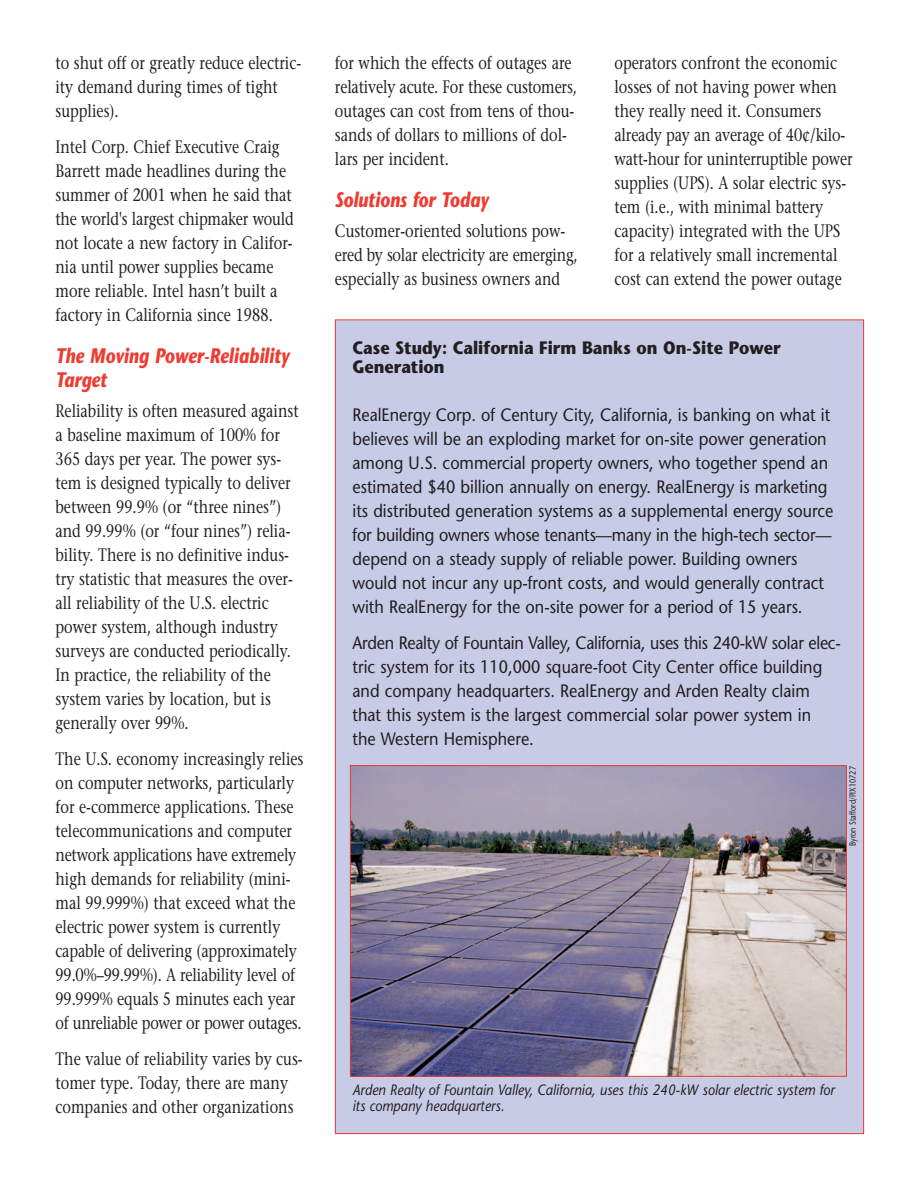
<style>
.page{position:relative;width:918px;height:1188px;background:#fff}
.page>*{position:absolute;margin:0;border:0;box-sizing:border-box;transform-origin:0 0}
.t1{font:italic 700 21px/24px "Stone Sans";color:#ee3b32;scale:.8 1}
.t2{font:18px/24px "Stone Serif";color:#231f20;scale:.8 1}
.t3{font:18px/24px "Stone Sans";color:#231f20;scale:.9 1}
.t4{font:700 18px/19.5px "Stone Sans";color:#231f20;scale:.9 1}
.t5{font:italic 15px/16.5px "Stone Sans";color:#231f20;scale:.9 1}
.t6{font:9px "Stone Sans";color:#231f20;scale:.8 1}
</style>
<div class="page">
<div style="left:335px;top:320px;width:529px;height:814px;background:#c7cbe6"></div>
<img style="left:352px;top:767px;width:493px;height:308px">
<div style="left:350px;top:765px;width:497px;height:312px;border:1px solid #ee3b32"></div>
<p class="t2" style="left:56px;top:52px;width:309px">to shut off or greatly reduce electric&shy;ity demand during times of tight supplies).</p>
<p class="t2" style="left:56px;top:136px;width:300px">Intel Corp. Chief Executive Craig Barrett made headlines during the summer of 2001 when he said that the world's largest chipmaker would not locate a new factory in Califor&shy;nia until power supplies became more reliable. Intel hasn’t built a factory in California since 1988.</p>
<p class="t1" style="left:56px;top:346px;width:294px">The Moving Power-Reliability<br>Target</p>
<p class="t2" style="left:56px;top:400px;width:305px">Reliability is often measured against a baseline maximum of 100% for 365 days per year. The power sys&shy;tem is designed typically to deliver between 99.9% (or “three nines”) and 99.99% (or “four nines”) relia&shy;bility. There is no definitive indus&shy;try statistic that measures the over&shy;all reliability of the U.S. electric power system, although industry surveys are conducted periodically.<br>In practice, the reliability of the system varies by location, but is generally over 99%.</p>
<p class="t2" style="left:56px;top:748px;width:311px">The U.S. economy increasingly relies on computer networks, particularly for e-commerce applications. These telecommunications and computer network applications have extremely high demands for reliability (mini&shy;mal 99.999%) that exceed what the electric power system is currently capable of delivering (approximately 99.0%–99.99%). A reliability level of 99.999% equals 5 minutes each year of unreliable power or power outages.</p>
<p class="t2" style="left:56px;top:1048px;width:311px">The value of reliability varies by cus&shy;tomer type. Today, there are many companies and other organizations</p>
<p class="t2" style="left:335px;top:52px;width:304px">for which the effects of outages are relatively acute. For these customers, outages can cost from tens of thou&shy;sands of dollars to millions of dol&shy;lars per incident.</p>
<p class="t1" style="left:335px;top:190px;width:194px">Solutions for Today</p>
<p class="t2" style="left:335px;top:220px;width:305px">Customer-oriented solutions pow&shy;ered by solar electricity are emerging, especially as business owners and</p>
<p class="t2" style="left:614px;top:52px;width:299px">operators confront the economic losses of not having power when they really need it. Consumers already pay an average of 40¢/kilo&shy;watt-hour for uninterruptible power supplies (UPS). A solar electric sys&shy;tem (i.e., with minimal battery capacity) integrated with the UPS for a relatively small incremental cost can extend the power outage</p>
<p class="t4" style="left:352px;top:340px;width:477px">Case Study: California Firm Banks on On-Site Power<br>Generation</p>
<p class="t3" style="left:352px;top:405px;width:536px">RealEnergy Corp. of Century City, California, is banking on what it believes will be an exploding market for on-site power generation among U.S. commercial property owners, who together spend an estimated $40 billion annually on energy. RealEnergy is marketing its distributed generation systems as a supplemental energy source for building owners whose tenants—many in the high-tech sector— depend on a steady supply of reliable power. Building owners would not incur any up-front costs, and would generally contract with RealEnergy for the on-site power for a period of 15 years.</p>
<p class="t3" style="left:352px;top:633px;width:544px">Arden Realty of Fountain Valley, California, uses this 240-kW solar elec&shy;tric system for its 110,000 square-foot City Center office building and company headquarters. RealEnergy and Arden Realty claim that this system is the largest commercial solar power system in<br>the Western Hemisphere.</p>
<p class="t6" style="left:849px;top:846px;width:101px;rotate:-90deg">Byron Stafford/PIX10727</p>
<p class="t5" style="left:352px;top:1083px;width:537px">Arden Realty of Fountain Valley, California, uses this 240-kW solar electric system for its company headquarters.</p>
</div>
